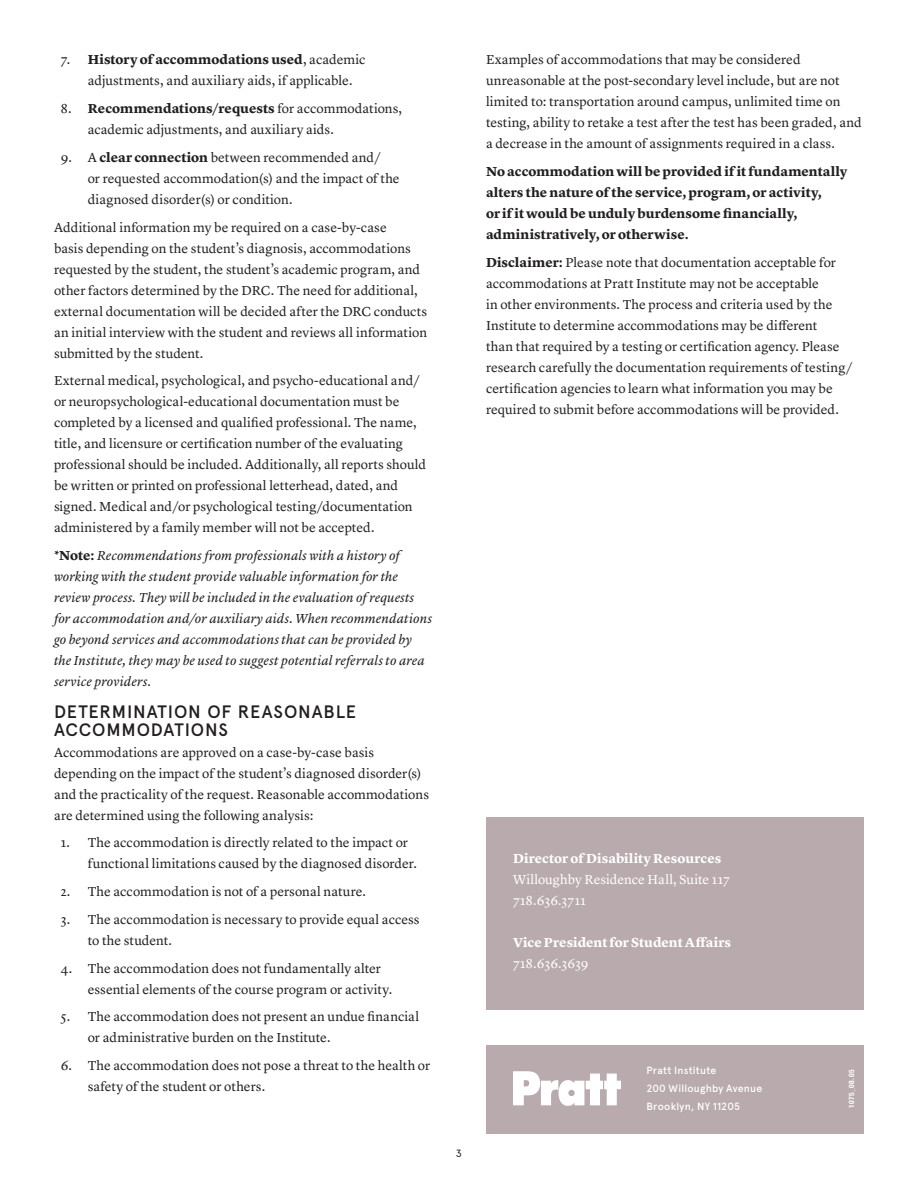
<style>
.page{position:relative;width:918px;height:1188px;background:#fff}
.page>*{position:absolute;margin:0;border:0;box-sizing:border-box;transform-origin:0 0}
.t1{font:500 18px/18px "Apercu";letter-spacing:.045em;color:#231f20}
.t2{font:13.5px/21px "Lyon Text";color:#231f20}
.t3{font:italic 13.5px/21px "Lyon Text";letter-spacing:.01em;color:#231f20}
.t4{font:700 13.5px/21px "Lyon Text";letter-spacing:.005em;color:#231f20}
.t5{font:700 13.5px "Lyon Text";letter-spacing:.005em;color:#fff}
.t6{font:13.5px "Lyon Text";letter-spacing:.01em;color:#fff}
.t7{font:500 10.5px "Apercu";letter-spacing:.02em;color:#fff}
.t8{font:10.5px "Apercu";color:#231f20}
.t9{font:700 condensed 7.5px "Helvetica Neue";letter-spacing:.06em;color:#fff}
.s1{font-weight:700}
.s2{font-weight:700;font-style:normal}
</style>
<div class="page">
<div style="left:486px;top:818px;width:378px;height:192px;background:#b8aaad"></div>
<div style="left:486px;top:1046px;width:378px;height:88px;background:#b8aaad"></div>
<svg style="left:513px;top:1071px;width:108px;height:35px"></svg>
<p class="t2" style="left:88px;top:48px;width:279px;text-indent:-27px">7. <span class="s1">History of accommodations used</span>, academic adjustments, and auxiliary aids, if applicable.</p>
<p class="t2" style="left:88px;top:97px;width:316px;text-indent:-27px">8. <span class="s1">Recommendations/requests</span> for accommodations, academic adjustments, and auxiliary aids.</p>
<p class="t2" style="left:88px;top:146px;width:313px;text-indent:-27px">9. A <span class="s1">clear connection</span> between recommended and/<br>or requested accommodation(s) and the impact of the diagnosed disorder(s) or condition.</p>
<p class="t2" style="left:54px;top:215px;width:375px">Additional information my be required on a case-by-case<br>basis depending on the student’s diagnosis, accommodations requested by the student, the student’s academic program, and other factors determined by the DRC. The need for additional, external documentation will be decided after the DRC conducts an initial interview with the student and reviews all information submitted by the student.</p>
<p class="t2" style="left:54px;top:369px;width:374px">External medical, psychological, and psycho-educational and/ or neuropsychological-educational documentation must be completed by a licensed and qualified professional. The name, title, and licensure or certification number of the evaluating professional should be included. Additionally, all reports should be written or printed on professional letterhead, dated, and signed. Medical and/or psychological testing/documentation administered by a family member will not be accepted.</p>
<p class="t3" style="left:54px;top:544px;width:380px"><span class="s2">*Note:</span> Recommendations from professionals with a history of working with the student provide valuable information for the review process. They will be included in the evaluation of requests for accommodation and/or auxiliary aids. When recommendations go beyond services and accommodations that can be provided by the Institute, they may be used to suggest potential referrals to area service providers.</p>
<p class="t1" style="left:54px;top:702px;width:304px">DETERMINATION OF REASONABLE<br>ACCOMMODATIONS</p>
<p class="t2" style="left:54px;top:740px;width:376px">Accommodations are approved on a case-by-case basis depending on the impact of the student’s diagnosed disorder(s) and the practicality of the request. Reasonable accommodations are determined using the following analysis:</p>
<p class="t2" style="left:88px;top:831px;width:331px;text-indent:-27px">1. The accommodation is directly related to the impact or functional limitations caused by the diagnosed disorder.</p>
<p class="t2" style="left:61px;top:880px;width:307px">2. The accommodation is not of a personal nature.</p>
<p class="t2" style="left:88px;top:908px;width:333px;text-indent:-27px">3. The accommodation is necessary to provide equal access to the student.</p>
<p class="t2" style="left:88px;top:956px;width:306px;text-indent:-27px">4. The accommodation does not fundamentally alter essential elements of the course program or activity.</p>
<p class="t2" style="left:88px;top:1005px;width:333px;text-indent:-27px">5. The accommodation does not present an undue financial or administrative burden on the Institute.</p>
<p class="t2" style="left:88px;top:1054px;width:344px;text-indent:-27px">6. The accommodation does not pose a threat to the health or safety of the student or others.</p>
<p class="t8" style="left:456px;top:1147px;width:8px">3</p>
<p class="t2" style="left:486px;top:48px;width:377px">Examples of accommodations that may be considered unreasonable at the post-secondary level include, but are not limited to: transportation around campus, unlimited time on testing, ability to retake a test after the test has been graded, and a decrease in the amount of assignments required in a class.</p>
<p class="t4" style="left:486px;top:160px;width:363px">No accommodation will be provided if it fundamentally alters the nature of the service, program, or activity,<br>or if it would be unduly burdensome financially, administratively, or otherwise.</p>
<p class="t2" style="left:486px;top:251px;width:368px"><span class="s1">Disclaimer:</span> Please note that documentation acceptable for accommodations at Pratt Institute may not be acceptable<br>in other environments. The process and criteria used by the Institute to determine accommodations may be different<br>than that required by a testing or certification agency. Please research carefully the documentation requirements of testing/ certification agencies to learn what information you may be required to submit before accommodations will be provided.</p>
<p class="t5" style="left:513px;top:848px;width:210px">Director of Disability Resources</p>
<p class="t6" style="left:513px;top:870px;width:219px">Willoughby Residence Hall, Suite 117</p>
<p class="t6" style="left:513px;top:891px;width:75px">718.636.3711</p>
<p class="t5" style="left:513px;top:932px;width:220px">Vice President for Student Affairs</p>
<p class="t6" style="left:513px;top:954px;width:77px">718.636.3639</p>
<p class="t7" style="left:646px;top:1064px;width:72px">Pratt Institute</p>
<p class="t7" style="left:646px;top:1082px;width:117px">200 Willoughby Avenue</p>
<p class="t7" style="left:646px;top:1100px;width:95px">Brooklyn, NY 11205</p>
<p class="t9" style="left:847px;top:1108px;width:40px;rotate:-90deg">1075_08.05</p>
</div>
